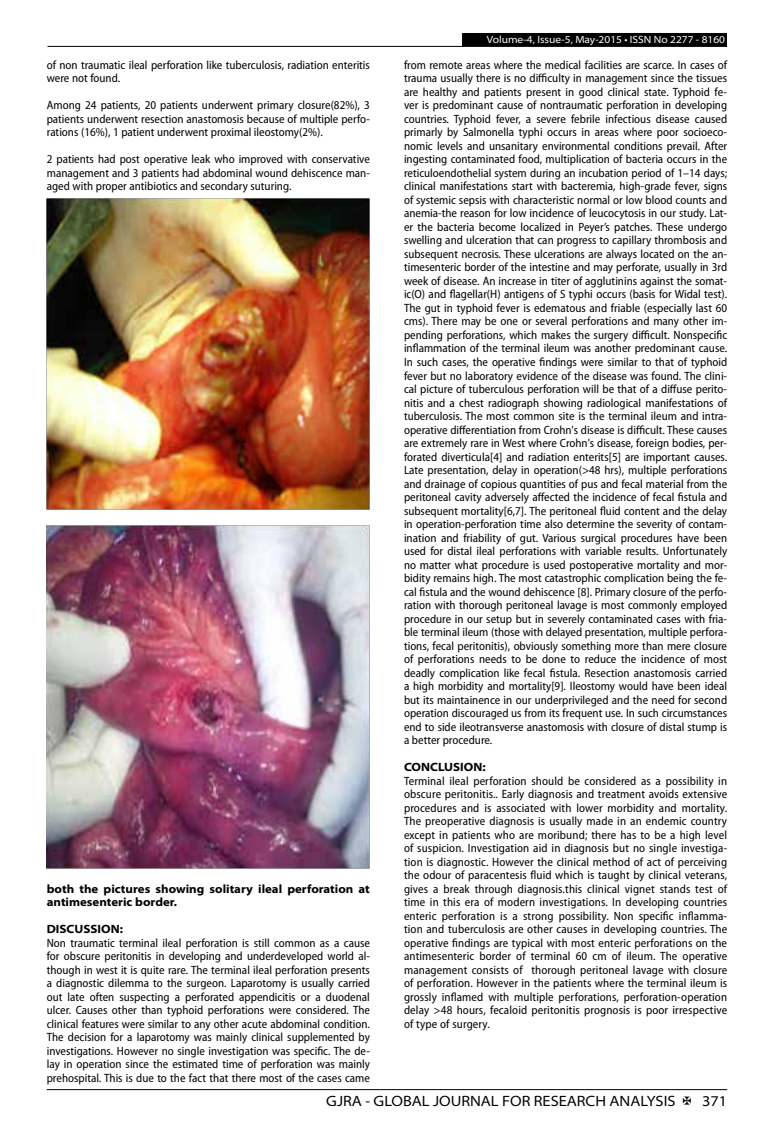
<style>
.page{position:relative;width:774px;height:1136px;background:#fff}
.page>*{position:absolute;margin:0;border:0;box-sizing:border-box;transform-origin:0 0}
.t1{font:semi-expanded 15px "Myriad Pro";color:#000}
.t2{font:semi-condensed 12px/13.5px "Myriad Pro";color:#000;text-align:justify}
.t3{font:700 semi-expanded 12px/13.5px "Myriad Pro";color:#000}
.t4{font:semi-expanded 10.5px "Myriad Pro";color:#fff}
</style>
<div class="page">
<hr style="left:47px;top:1089px;width:680px;height:1px;background:#000">
<div style="left:462px;top:33px;width:265px;height:13px;background:#000"></div>
<hr style="left:47px;top:46px;width:680px;height:1px;background:#000">
<img style="left:47px;top:198px;width:323px;height:312px">
<img style="left:47px;top:525px;width:323px;height:343px">
<p class="t2" style="left:47px;top:58px;width:325px">of non traumatic ileal perforation like tuberculosis, radiation enteritis were not found.</p>
<p class="t2" style="left:47px;top:99px;width:325px">Among 24 patients, 20 patients underwent primary closure(82%), 3 patients underwent resection anastomosis because of multiple perfo&shy;rations (16%), 1 patient underwent proximal ileostomy(2%).</p>
<p class="t2" style="left:47px;top:153px;width:325px">2 patients had post operative leak who improved with conservative management and 3 patients had abdominal wound dehiscence man&shy;aged with proper antibiotics and secondary suturing.</p>
<p class="t3" style="left:47px;top:882px;width:325px">both the pictures showing solitary ileal perforation at antimesenteric border.</p>
<p class="t3" style="left:47px;top:922px;width:78px">DISCUSSION:</p>
<p class="t2" style="left:47px;top:936px;width:325px">Non traumatic terminal ileal perforation is still common as a cause for obscure peritonitis in developing and underdeveloped world al&shy;though in west it is quite rare. The terminal ileal perforation presents a diagnostic dilemma to the surgeon. Laparotomy is usually carried out late often suspecting a perforated appendicitis or a duodenal ulcer. Causes other than typhoid perforations were considered. The clinical features were similar to any other acute abdominal condition.<br>The decision for a laparotomy was mainly clinical supplemented by investigations. However no single investigation was specific. The de&shy;lay in operation since the estimated time of perforation was mainly prehospital. This is due to the fact that there most of the cases came</p>
<p class="t4" style="left:487px;top:34px;width:240px">Volume-4, Issue-5, May-2015 • ISSN No 2277 - 8160</p>
<p class="t2" style="left:404px;top:58px;width:325px">from remote areas where the medical facilities are scarce. In cases of trauma usually there is no difficulty in management since the tissues are healthy and patients present in good clinical state. Typhoid fe&shy;ver is predominant cause of nontraumatic perforation in developing countries. Typhoid fever, a severe febrile infectious disease caused primarly by Salmonella typhi occurs in areas where poor socioeco&shy;nomic levels and unsanitary environmental conditions prevail. After ingesting contaminated food, multiplication of bacteria occurs in the reticuloendothelial system during an incubation period of 1–14 days; clinical manifestations start with bacteremia, high-grade fever, signs of systemic sepsis with characteristic normal or low blood counts and anemia-the reason for low incidence of leucocytosis in our study. Lat&shy;er the bacteria become localized in Peyer’s patches. These undergo swelling and ulceration that can progress to capillary thrombosis and subsequent necrosis. These ulcerations are always located on the an&shy;timesenteric border of the intestine and may perforate, usually in 3rd week of disease. An increase in titer of agglutinins against the somat&shy;ic(O) and flagellar(H) antigens of S typhi occurs (basis for Widal test).<br>The gut in typhoid fever is edematous and friable (especially last 60 cms). There may be one or several perforations and many other im&shy;pending perforations, which makes the surgery difficult. Nonspecific inflammation of the terminal ileum was another predominant cause.<br>In such cases, the operative findings were similar to that of typhoid fever but no laboratory evidence of the disease was found. The clini&shy;cal picture of tuberculous perforation will be that of a diffuse perito&shy;nitis and a chest radiograph showing radiological manifestations of tuberculosis. The most common site is the terminal ileum and intra&shy;operative differentiation from Crohn's disease is difficult. These causes are extremely rare in West where Crohn's disease, foreign bodies, per&shy;forated diverticula[4] and radiation enterits[5] are important causes.<br>Late presentation, delay in operation(&gt;48 hrs), multiple perforations and drainage of copious quantities of pus and fecal material from the peritoneal cavity adversely affected the incidence of fecal fistula and subsequent mortality[6,7]. The peritoneal fluid content and the delay in operation-perforation time also determine the severity of contam&shy;ination and friability of gut. Various surgical procedures have been used for distal ileal perforations with variable results. Unfortunately no matter what procedure is used postoperative mortality and mor&shy;bidity remains high. The most catastrophic complication being the fe&shy;cal fistula and the wound dehiscence [8]. Primary closure of the perfo&shy;ration with thorough peritoneal lavage is most commonly employed procedure in our setup but in severely contaminated cases with fria&shy;ble terminal ileum (those with delayed presentation, multiple perfora&shy;tions, fecal peritonitis), obviously something more than mere closure of perforations needs to be done to reduce the incidence of most deadly complication like fecal fistula. Resection anastomosis carried a high morbidity and mortality[9]. Ileostomy would have been ideal but its maintainence in our underprivileged and the need for second operation discouraged us from its frequent use. In such circumstances end to side ileotransverse anastomosis with closure of distal stump is a better procedure.</p>
<p class="t3" style="left:404px;top:760px;width:83px">CONCLUSION:</p>
<p class="t2" style="left:404px;top:774px;width:325px">Terminal ileal perforation should be considered as a possibility in obscure peritonitis.. Early diagnosis and treatment avoids extensive procedures and is associated with lower morbidity and mortality.<br>The preoperative diagnosis is usually made in an endemic country except in patients who are moribund; there has to be a high level of suspicion. Investigation aid in diagnosis but no single investiga&shy;tion is diagnostic. However the clinical method of act of perceiving the odour of paracentesis fluid which is taught by clinical veterans, gives a break through diagnosis.this clinical vignet stands test of time in this era of modern investigations. In developing countries enteric perforation is a strong possibility. Non specific inflamma&shy;tion and tuberculosis are other causes in developing countries. The operative findings are typical with most enteric perforations on the antimesenteric border of terminal 60 cm of ileum. The operative management consists of thorough peritoneal lavage with closure of perforation. However in the patients where the terminal ileum is grossly inflamed with multiple perforations, perforation-operation delay &gt;48 hours, fecaloid peritonitis prognosis is poor irrespective of type of surgery.</p>
<p class="t1" style="left:326px;top:1092px;width:351px">GJRA - GLOBAL JOURNAL FOR RESEARCH ANALYSIS</p>
<p class="t1" style="left:702px;top:1092px;width:27px">371</p>
</div>
